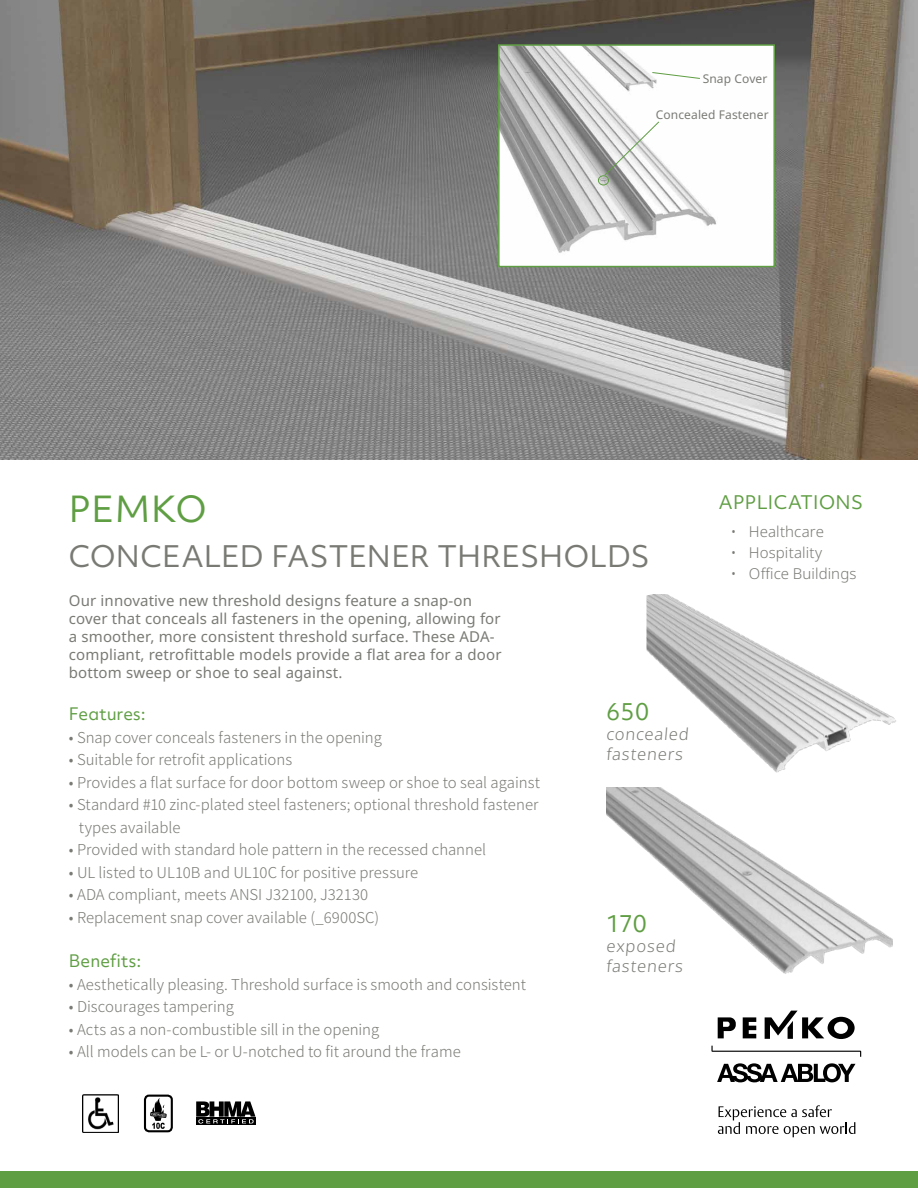
<style>
.page{position:relative;width:918px;height:1188px;background:#fff}
.page>*{position:absolute;margin:0;border:0;box-sizing:border-box;transform-origin:0 0}
.t1{font:34.5px "Objektiv Mk 2";letter-spacing:.02em;color:#5f9e43}
.t2{font:28.5px "Objektiv Mk 2";letter-spacing:.005em;color:#7a7a75}
.t3{font:22.5px "Objektiv Mk 2";letter-spacing:.015em;color:#5f9e43}
.t4{font:18px "Objektiv Mk 2";letter-spacing:.025em;color:#5f9e43}
.t5{font:300 16.5px/19.8px "Noto Sans";color:#7a7a75}
.t6{font:16.5px "Objektiv Mk 2";color:#5f9e43}
.t7{font:300 15px/22.5px "Noto Sans CJ Kkr";color:#7a7a75}
.t8{font:15px/18px "Noto Sans";letter-spacing:.01em;color:#7a7a75}
.t9{font:300 15px "Noto Sans";letter-spacing:.005em;color:#7a7a75}
.t10{font:12px "Noto Sans";letter-spacing:.01em;color:#7a7a75}
</style>
<div class="page">
<img style="left:0;top:0;width:918px;height:460px">
<div style="left:0;top:1171px;width:918px;height:17px;background:#5f9e43"></div>
<svg style="left:718px;top:1105px;width:137px;height:32px"></svg>
<svg style="left:711px;top:1046px;width:150px;height:11px"></svg>
<svg style="left:717px;top:1063px;width:139px;height:19px"></svg>
<svg style="left:743px;top:1017px;width:13px;height:21px"></svg>
<svg style="left:718px;top:1017px;width:18px;height:21px"></svg>
<svg style="left:765px;top:1011px;width:90px;height:28px"></svg>
<div style="left:144px;top:1095px;width:29px;height:37px;border:2px solid #000;border-radius:4px"></div>
<svg style="left:150px;top:1098px;width:16px;height:31px"></svg>
<div style="left:196px;top:1118px;width:60px;height:7px;background:#000"></div>
<svg style="left:196px;top:1101px;width:60px;height:23px"></svg>
<img style="left:82px;top:1094px;width:37px;height:38px">
<img style="left:501px;top:47px;width:271px;height:217px">
<div style="left:498px;top:44px;width:277px;height:223px;border:2px solid #5f9e43"></div>
<div style="left:598px;top:175px;width:11px;height:10px;border:1px solid #5f9e43;border-radius:50%"></div>
<svg style="left:604px;top:121px;width:56px;height:55px"></svg>
<svg style="left:652px;top:72px;width:49px;height:7px"></svg>
<img style="left:606px;top:788px;width:286px;height:186px">
<img style="left:646px;top:594px;width:250px;height:179px">
<p class="t10" style="left:703px;top:70px;width:66px">Snap Cover</p>
<p class="t10" style="left:656px;top:107px;width:114px">Concealed Fastener</p>
<h1 class="t1" style="left:69px;top:485px;width:139px">PEMKO</h1>
<h2 class="t2" style="left:69px;top:537px;width:582px">CONCEALED FASTENER THRESHOLDS</h2>
<p class="t8" style="left:69px;top:591px;width:434px">Our innovative new threshold designs feature a snap-on cover that conceals all fasteners in the opening, allowing for a smoother, more consistent threshold surface. These ADA&shy;compliant, retrofittable models provide a flat area for a door bottom sweep or shoe to seal against.</p>
<p class="t4" style="left:719px;top:490px;width:146px">APPLICATIONS</p>
<p class="t9" style="left:731px;top:521px;width:95px">• Healthcare</p>
<p class="t9" style="left:731px;top:542px;width:93px">• Hospitality</p>
<p class="t9" style="left:731px;top:563px;width:127px">• Office Buildings</p>
<p class="t6" style="left:69px;top:703px;width:78px">Features:</p>
<p class="t7" style="left:69px;top:726px;width:314px">• Snap cover conceals fasteners in the opening</p>
<p class="t7" style="left:69px;top:749px;width:225px">• Suitable for retrofit applications</p>
<p class="t7" style="left:69px;top:771px;width:473px">• Provides a flat surface for door bottom sweep or shoe to seal against</p>
<p class="t7" style="left:79px;top:794px;width:461px;text-indent:-10px">• Standard #10 zinc-plated steel fasteners; optional threshold fastener types available</p>
<p class="t7" style="left:69px;top:839px;width:419px">• Provided with standard hole pattern in the recessed channel</p>
<p class="t7" style="left:69px;top:861px;width:351px">• UL listed to UL10B and UL10C for positive pressure</p>
<p class="t7" style="left:69px;top:884px;width:301px">• ADA compliant, meets ANSI J32100, J32130</p>
<p class="t7" style="left:69px;top:906px;width:312px">• Replacement snap cover available (_6900SC)</p>
<p class="t6" style="left:69px;top:950px;width:74px">Benefits:</p>
<p class="t7" style="left:69px;top:973px;width:459px">• Aesthetically pleasing. Threshold surface is smooth and consistent</p>
<p class="t7" style="left:69px;top:996px;width:166px">• Discourages tampering</p>
<p class="t7" style="left:69px;top:1018px;width:312px">• Acts as a non-combustible sill in the opening</p>
<p class="t7" style="left:69px;top:1041px;width:393px">• All models can be L- or U-notched to fit around the frame</p>
<h3 class="t3" style="left:606px;top:696px;width:45px">650</h3>
<p class="t5" style="left:606px;top:725px;width:86px">concealed fasteners</p>
<h3 class="t3" style="left:606px;top:908px;width:42px">170</h3>
<p class="t5" style="left:606px;top:936px;width:80px">exposed fasteners</p>
</div>
